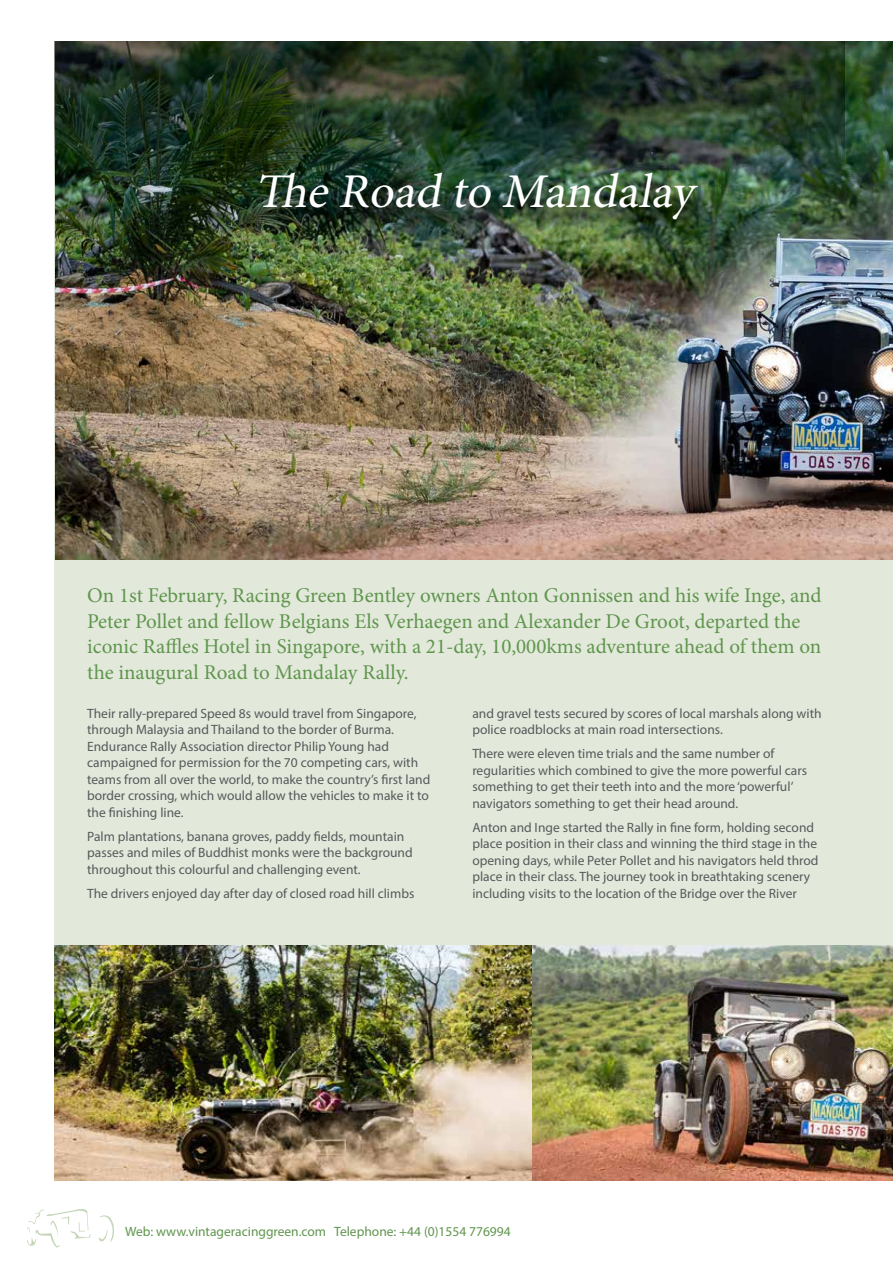
<style>
.page{position:relative;width:893px;height:1263px;background:#fff}
.page>*{position:absolute;margin:0;border:0;box-sizing:border-box;transform-origin:0 0}
.t1{font:italic 48.45px "Minion Pro";color:#fff}
.t2{font:21px/25.5px "Minion Pro";color:#60954d}
.t3{font:13.5px/16.5px "Myriad Pro";color:#58595b}
.t4{font:13.5px "Myriad Pro";color:#60954d}
</style>
<div class="page">
<div style="left:54px;top:42px;width:839px;height:1138px;background:#e2e9db"></div>
<svg style="left:99px;top:1215px;width:15px;height:27px"></svg>
<svg style="left:27px;top:1209px;width:64px;height:39px"></svg>
<img style="left:55px;top:42px;width:838px;height:517px">
<svg style="left:54px;top:42px;width:791px;height:146px;background:#233826"></svg>
<img style="left:261px;top:173px;width:460px;height:71px">
<img style="left:531px;top:945px;width:362px;height:235px">
<img style="left:54px;top:945px;width:477px;height:235px">
<h1 class="t1" style="left:255px;top:159px;width:452px">TheRoad to Mandalay</h1>
<p class="t2" style="left:87px;top:583px;width:736px">On 1st February, Racing Green Bentley owners Anton Gonnissen and his wife Inge, and Peter Pollet and fellow Belgians Els Verhaegen and Alexander De Groot, departed the iconic Raffles Hotel in Singapore, with a 21-day, 10,000kms adventure ahead of them on the inaugural Road to Mandalay Rally.</p>
<p class="t3" style="left:87px;top:705px;width:345px">Their rally-prepared Speed 8s would travel from Singapore, through Malaysia and Thailand to the border of Burma.<br>Endurance Rally Association director Philip Young had campaigned for permission for the 70 competing cars, with teams from all over the world, to make the country’s first land border crossing, which would allow the vehicles to make it to the finishing line.</p>
<p class="t3" style="left:87px;top:828px;width:327px">Palm plantations, banana groves, paddy fields, mountain passes and miles of Buddhist monks were the background throughout this colourful and challenging event.</p>
<p class="t3" style="left:87px;top:885px;width:329px">The drivers enjoyed day after day of closed road hill climbs</p>
<p class="t3" style="left:472px;top:705px;width:351px">and gravel tests secured by scores of local marshals along with police roadblocks at main road intersections.</p>
<p class="t3" style="left:472px;top:745px;width:336px">There were eleven time trials and the same number of regularities which combined to give the more powerful cars something to get their teeth into and the more ‘powerful’ navigators something to get their head around.</p>
<p class="t3" style="left:472px;top:819px;width:348px">Anton and Inge started the Rally in fine form, holding second place position in their class and winning the third stage in the opening days, while Peter Pollet and his navigators held throd place in their class. The journey took in breathtaking scenery including visits to the location of the Bridge over the River</p>
<p class="t4" style="left:125px;top:1223px;width:387px">Web: www.vintageracinggreen.com Telephone: +44 (0)1554 776994</p>
</div>
